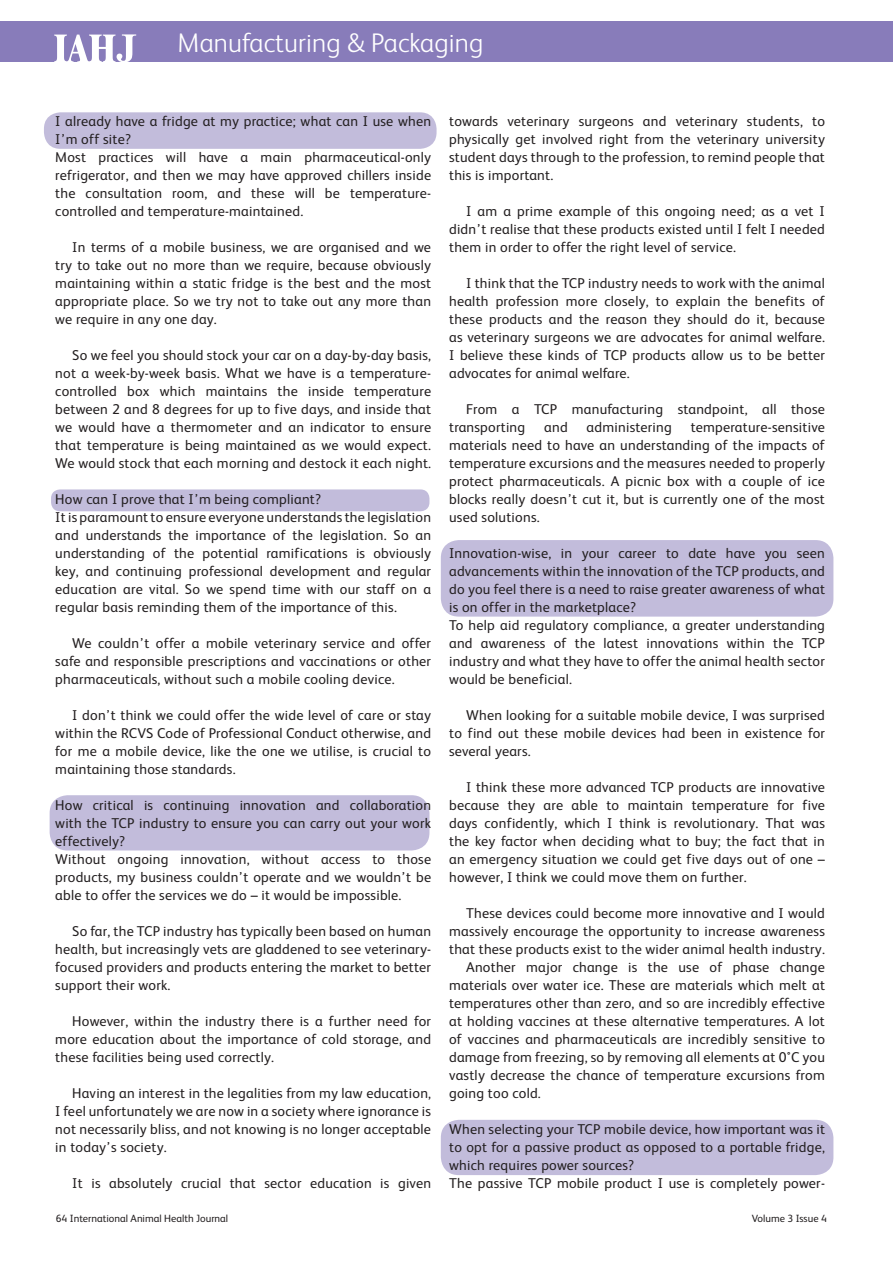
<style>
.page{position:relative;width:893px;height:1263px;background:#fff}
.page>*{position:absolute;margin:0;border:0;box-sizing:border-box;transform-origin:0 0}
.t1{font:300 27px "FS Albert";letter-spacing:.005em;color:#fff}
.Body_text{font:14.25px/18px "FS Albert";letter-spacing:.015em;color:#231f20;text-align:justify}
.t2{font:10.5px "FS Albert";color:#231f20}
</style>
<div class="page">
<div style="left:44px;top:112px;width:393px;height:37px;background:#c2bcdb;border-radius:16px"></div>
<div style="left:51px;top:489px;width:378px;height:22px;background:#c2bcdb;border-radius:9px"></div>
<div style="left:50px;top:795px;width:379px;height:55px;background:#c2bcdb;border-radius:18px"></div>
<div style="left:441px;top:540px;width:392px;height:77px;background:#c2bcdb;border-radius:18px"></div>
<div style="left:441px;top:1120px;width:392px;height:55px;background:#c2bcdb;border-radius:18px"></div>
<div style="left:0;top:21px;width:893px;height:41px;background:#887cba"></div>
<svg style="left:54px;top:34px;width:82px;height:28px"></svg>
<p class="t1" style="left:178px;top:27px;width:307px">Manufacturing &amp; Packaging</p>
<p class="Body_text" style="left:55px;top:112px;width:377px">I already have a fridge at my practice; what can I use when<br>I’m off site?</p>
<p class="Body_text" style="left:55px;top:148px;width:377px">Most practices will have a main pharmaceutical-only refrigerator, and then we may have approved chillers inside the consultation room, and these will be temperature&shy;controlled and temperature-maintained.</p>
<p class="Body_text" style="left:55px;top:238px;width:377px;text-indent:17px">In terms of a mobile business, we are organised and we try to take out no more than we require, because obviously maintaining within a static fridge is the best and the most appropriate place. So we try not to take out any more than we require in any one day.</p>
<p class="Body_text" style="left:55px;top:346px;width:377px;text-indent:17px">So we feel you should stock your car on a day-by-day basis, not a week-by-week basis. What we have is a temperature&shy;controlled box which maintains the inside temperature between 2 and 8 degrees for up to five days, and inside that we would have a thermometer and an indicator to ensure that temperature is being maintained as we would expect.<br>We would stock that each morning and destock it each night.</p>
<p class="Body_text" style="left:55px;top:490px;width:267px">How can I prove that I’m being compliant?</p>
<p class="Body_text" style="left:55px;top:508px;width:377px">It is paramount to ensure everyone understands the legislation and understands the importance of the legislation. So an understanding of the potential ramifications is obviously key, and continuing professional development and regular education are vital. So we spend time with our staff on a regular basis reminding them of the importance of this.</p>
<p class="Body_text" style="left:55px;top:634px;width:377px;text-indent:17px">We couldn’t offer a mobile veterinary service and offer safe and responsible prescriptions and vaccinations or other pharmaceuticals, without such a mobile cooling device.</p>
<p class="Body_text" style="left:55px;top:706px;width:377px;text-indent:17px">I don’t think we could offer the wide level of care or stay within the RCVS Code of Professional Conduct otherwise, and for me a mobile device, like the one we utilise, is crucial to maintaining those standards.</p>
<p class="Body_text" style="left:55px;top:796px;width:377px">How critical is continuing innovation and collaboration with the TCP industry to ensure you can carry out your work effectively?</p>
<p class="Body_text" style="left:55px;top:850px;width:377px">Without ongoing innovation, without access to those products, my business couldn’t operate and we wouldn’t be able to offer the services we do – it would be impossible.</p>
<p class="Body_text" style="left:55px;top:922px;width:377px;text-indent:17px">So far, the TCP industry has typically been based on human health, but increasingly vets are gladdened to see veterinary&shy;focused providers and products entering the market to better support their work.</p>
<p class="Body_text" style="left:55px;top:1012px;width:377px;text-indent:17px">However, within the industry there is a further need for more education about the importance of cold storage, and these facilities being used correctly.</p>
<p class="Body_text" style="left:55px;top:1084px;width:377px;text-indent:17px">Having an interest in the legalities from my law education, I feel unfortunately we are now in a society where ignorance is not necessarily bliss, and not knowing is no longer acceptable in today’s society.</p>
<p class="Body_text" style="left:72px;top:1174px;width:360px">It is absolutely crucial that sector education is given</p>
<p class="Body_text" style="left:449px;top:112px;width:377px">towards veterinary surgeons and veterinary students, to physically get involved right from the veterinary university student days through to the profession, to remind people that this is important.</p>
<p class="Body_text" style="left:449px;top:202px;width:377px;text-indent:17px">I am a prime example of this ongoing need; as a vet I didn’t realise that these products existed until I felt I needed them in order to offer the right level of service.</p>
<p class="Body_text" style="left:449px;top:274px;width:377px;text-indent:17px">I think that the TCP industry needs to work with the animal health profession more closely, to explain the benefits of these products and the reason they should do it, because as veterinary surgeons we are advocates for animal welfare.<br>I believe these kinds of TCP products allow us to be better advocates for animal welfare.</p>
<p class="Body_text" style="left:449px;top:400px;width:377px;text-indent:17px">From a TCP manufacturing standpoint, all those transporting</p>
<p class="Body_text" style="left:544px;top:418px;width:25px">and</p>
<p class="Body_text" style="left:587px;top:418px;width:87px">administering</p>
<p class="Body_text" style="left:449px;top:418px;width:377px;text-indent:242px">temperature-sensitive materials need to have an understanding of the impacts of temperature excursions and the measures needed to properly protect pharmaceuticals. A picnic box with a couple of ice blocks really doesn’t cut it, but is currently one of the most used solutions.</p>
<p class="Body_text" style="left:449px;top:544px;width:377px">Innovation-wise, in your career to date have you seen advancements within the innovation of the TCP products, and do you feel there is a need to raise greater awareness of what is on offer in the marketplace?</p>
<p class="Body_text" style="left:449px;top:616px;width:377px">To help aid regulatory compliance, a greater understanding and awareness of the latest innovations within the TCP industry and what they have to offer the animal health sector would be beneficial.</p>
<p class="Body_text" style="left:449px;top:706px;width:377px;text-indent:17px">When looking for a suitable mobile device, I was surprised to find out these mobile devices had been in existence for several years.</p>
<p class="Body_text" style="left:449px;top:778px;width:377px;text-indent:17px">I think these more advanced TCP products are innovative because they are able to maintain temperature for five days confidently, which I think is revolutionary. That was the key factor when deciding what to buy; the fact that in an emergency situation we could get five days out of one – however, I think we could move them on further.</p>
<p class="Body_text" style="left:449px;top:904px;width:377px;text-indent:17px">These devices could become more innovative and I would massively encourage the opportunity to increase awareness that these products exist to the wider animal health industry.</p>
<p class="Body_text" style="left:449px;top:958px;width:377px;text-indent:17px">Another major change is the use of phase change materials over water ice. These are materials which melt at temperatures other than zero, and so are incredibly effective at holding vaccines at these alternative temperatures. A lot of vaccines and pharmaceuticals are incredibly sensitive to damage from freezing, so by removing all elements at 0°C you vastly decrease the chance of temperature excursions from going too cold.</p>
<p class="Body_text" style="left:449px;top:1120px;width:377px">When selecting your TCP mobile device, how important was it to opt for a passive product as opposed to a portable fridge, which requires power sources?</p>
<p class="Body_text" style="left:449px;top:1174px;width:377px">The passive TCP mobile product I use is completely power-</p>
<p class="t2" style="left:56px;top:1212px;width:174px">64 International Animal Health Journal</p>
<p class="t2" style="left:752px;top:1212px;width:77px">Volume 3 Issue 4</p>
</div>
